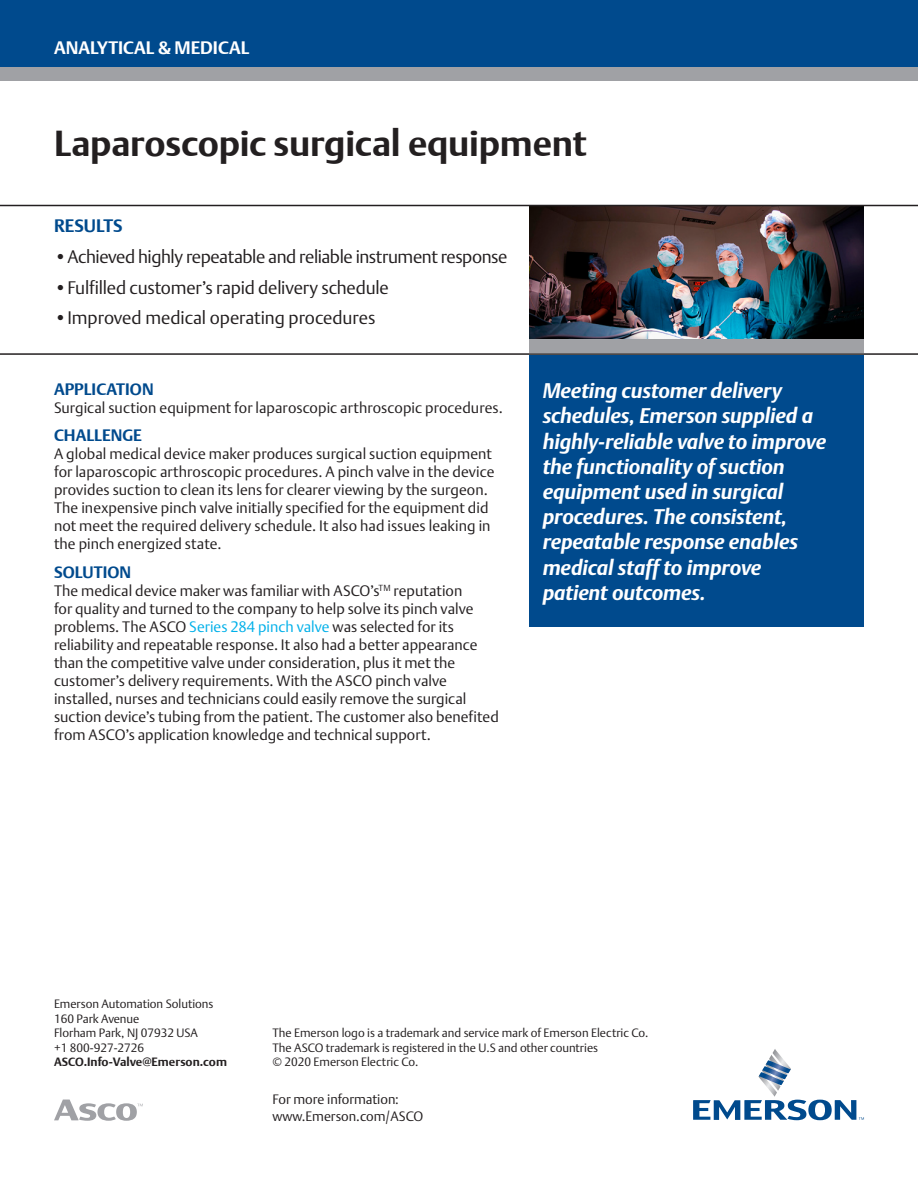
<style>
.page{position:relative;width:918px;height:1188px;background:#fff}
.page>*{position:absolute;margin:0;border:0;box-sizing:border-box;transform-origin:0 0}
.Page_Heading_1{font:700 36px "DTL Argo T";letter-spacing:-.005em;color:#231f20}
.Quotes{font:italic 700 21px/25.2px "DTL Argo T";letter-spacing:-.005em;color:#fff}
.t1{font:300 18px "DTL Argo T";letter-spacing:-.015em;color:#231f20}
.t2{font:700 18px "DTL Argo T";color:#fff}
.Head_2{font:700 18px "DTL Argo T";letter-spacing:.005em;color:#004a8d}
.Head_3{font:700 16.5px "DTL Argo T";letter-spacing:.005em;color:#004a8d}
.Body_copy{font:300 15px/18px "DTL Argo T";color:#231f20}
.Footer_copy{font:300 13.5px "DTL Argo T";color:#231f20}
.Footer_copy-2{font:300 12px/14.4px "DTL Argo T";color:#231f20}
.Footer_copy-3{font:700 12px "DTL Argo T";color:#231f20}
.s1{color:#00b0e9}
</style>
<div class="page">
<div style="left:0;top:0;width:918px;height:68px;background:#004a8d"></div>
<svg style="left:693px;top:1049px;width:171px;height:71px"></svg>
<svg style="left:54px;top:1100px;width:89px;height:21px"></svg>
<img style="left:529px;top:206px;width:335px;height:134px">
<div style="left:529px;top:340px;width:335px;height:13px;background:#a0a1a5"></div>
<div style="left:0;top:68px;width:918px;height:13px;background:#a0a1a5"></div>
<div style="left:529px;top:355px;width:335px;height:272px;background:#004a8d"></div>
<hr style="left:0;top:353px;width:918px;height:2px;background:#231f20">
<hr style="left:0;top:205px;width:918px;height:1px;background:#231f20">
<p class="t2" style="left:54px;top:37px;width:197px">ANALYTICAL &amp; MEDICAL</p>
<p class="Page_Heading_1" style="left:54px;top:122px;width:534px">Laparoscopic surgical equipment</p>
<p class="Head_2" style="left:54px;top:215px;width:70px">RESULTS</p>
<p class="t1" style="left:54px;top:246px;width:455px">• Achieved highly repeatable and reliable instrument response</p>
<p class="t1" style="left:54px;top:276px;width:336px">• Fulfilled customer’s rapid delivery schedule</p>
<p class="t1" style="left:54px;top:307px;width:323px">• Improved medical operating procedures</p>
<p class="Head_3" style="left:54px;top:379px;width:101px">APPLICATION</p>
<p class="Body_copy" style="left:54px;top:398px;width:450px">Surgical suction equipment for laparoscopic arthroscopic procedures.</p>
<p class="Head_3" style="left:54px;top:426px;width:90px">CHALLENGE</p>
<p class="Body_copy" style="left:54px;top:445px;width:442px">A global medical device maker produces surgical suction equipment for laparoscopic arthroscopic procedures. A pinch valve in the device provides suction to clean its lens for clearer viewing by the surgeon.<br>The inexpensive pinch valve initially specified for the equipment did not meet the required delivery schedule. It also had issues leaking in the pinch energized state.</p>
<p class="Head_3" style="left:54px;top:563px;width:79px">SOLUTION</p>
<p class="Body_copy" style="left:54px;top:582px;width:446px">The medical device maker was familiar with ASCO’s<sup>TM</sup> reputation<br>for quality and turned to the company to help solve its pinch valve problems. The ASCO <span class="s1">Series 284 pinch valve</span> was selected for its reliability and repeatable response. It also had a better appearance than the competitive valve under consideration, plus it met the customer’s delivery requirements. With the ASCO pinch valve installed, nurses and technicians could easily remove the surgical suction device’s tubing from the patient. The customer also benefited from ASCO’s application knowledge and technical support.</p>
<p class="Quotes" style="left:543px;top:378px;width:285px">Meeting customer delivery schedules, Emerson supplied a highly-reliable valve to improve the functionality of suction equipment used in surgical procedures. The consistent, repeatable response enables medical staff to improve patient outcomes.</p>
<p class="Footer_copy-2" style="left:54px;top:997px;width:161px">Emerson Automation Solutions</p>
<p class="Footer_copy-2" style="left:54px;top:1011px;width:87px">160 Park Avenue</p>
<p class="Footer_copy-2" style="left:54px;top:1026px;width:145px">Florham Park, NJ 07932 USA</p>
<p class="Footer_copy-2" style="left:54px;top:1040px;width:92px">+1 800-927-2726</p>
<p class="Footer_copy-3" style="left:54px;top:1055px;width:174px">ASCO.Info-Valve@Emerson.com</p>
<p class="Footer_copy-2" style="left:272px;top:1026px;width:378px">The Emerson logo is a trademark and service mark of Emerson Electric Co.<br>The ASCO trademark is registered in the U.S and other countries<br>© 2020 Emerson Electric Co.</p>
<p class="Footer_copy" style="left:272px;top:1091px;width:128px">For more information:</p>
<p class="Footer_copy" style="left:272px;top:1108px;width:153px">www.Emerson.com/ASCO</p>
</div>
